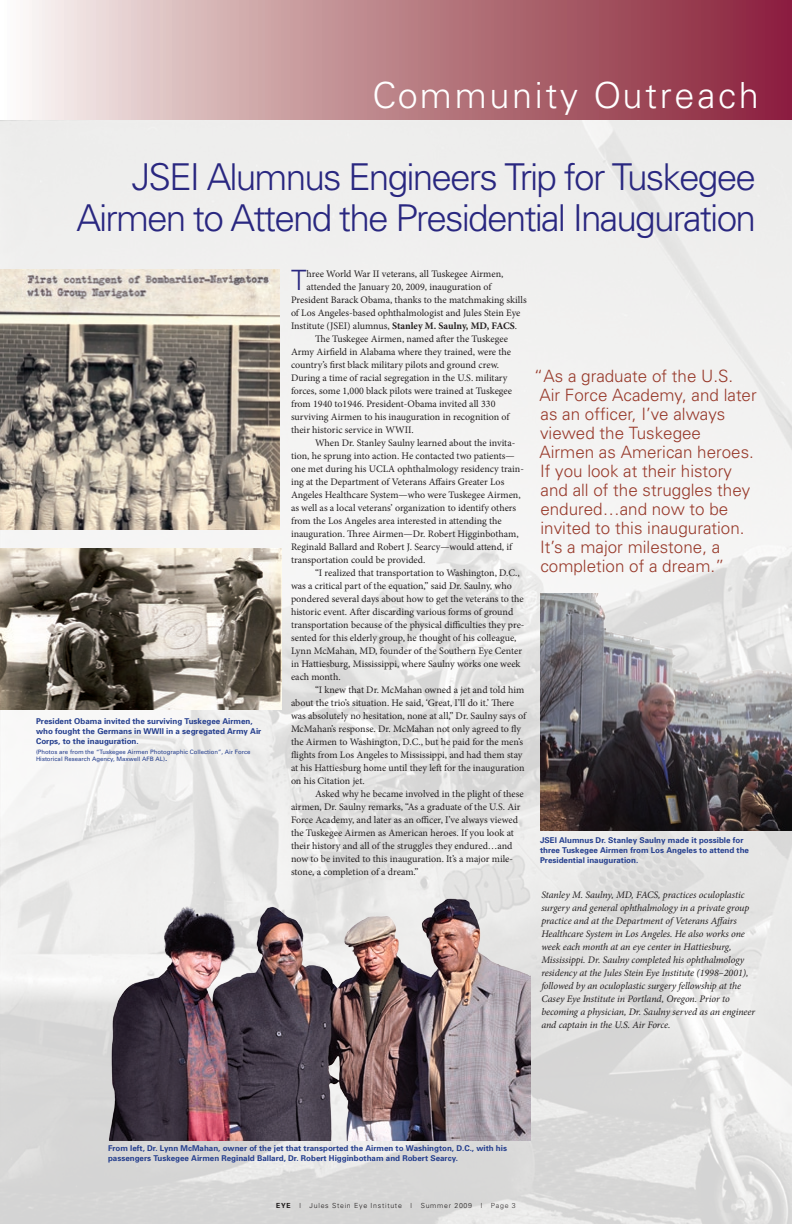
<style>
.page{position:relative;width:792px;height:1224px;background:#fff}
.page>*{position:absolute;margin:0;border:0;box-sizing:border-box;transform-origin:0 0}
.t1{font:300 37px/41px "Univers";letter-spacing:-.05em;color:#292780;text-align:right}
.t2{font:300 36px "Univers";letter-spacing:.075em;color:#fff}
.t3{font:300 28px "Univers";color:#292780}
.t4{font:300 17px/19px "Univers";color:#983a2b}
.t5{font:10px "Minion Pro";color:#231f20}
.t6{font:italic 10px/13px "Minion Pro";letter-spacing:-.01em;color:#231f20}
.t7{font:700 8px/10px "Univers";color:#253f8e}
.t8{font:300 7px "Univers";letter-spacing:.1em;color:#231f20}
.t9{font:6px/7px "Univers";color:#253f8e}
.s1{font-size:8px}
.s2{font-weight:700}
</style>
<div class="page">
<img style="left:0;top:120px;width:792px;height:1104px">
<svg style="left:29px;top:0;width:763px;height:120px;background:#bc828a"></svg>
<img style="left:0;top:270px;width:279px;height:260px">
<img style="left:540px;top:593px;width:252px;height:238px">
<img style="left:104px;top:893px;width:427px;height:248px">
<img style="left:0;top:549px;width:281px;height:161px">
<h2 class="t2" style="left:372px;top:74px;width:388px">Community Outreach</h2>
<h1 class="t1" style="left:76px;top:156px;width:681px">JSEI Alumnus Engineers Trip for Tuskegee<br>Airmen to Attend the Presidential Inauguration</h1>
<p class="t7" style="left:36px;top:715px;width:227px">President Obama invited the surviving Tuskegee Airmen, who fought the Germans in WWII in a segregated Army Air<br>Corps, to the inauguration.</p>
<p class="t9" style="left:36px;top:748px;width:216px">(Photos are from the “Tuskegee Airmen Photographic Collection”, Air Force<br>Historical Research Agency, Maxwell AFB AL)<span class="s1">.</span></p>
<h3 class="t3" style="left:291px;top:263px;width:17px">T</h3>
<p class="t5" style="left:307px;top:267px;width:198px">hree World War II veterans, all Tuskegee Airmen,</p>
<p class="t5" style="left:307px;top:280px;width:186px">attended the January 20, 2009, inauguration of</p>
<p class="t5" style="left:291px;top:293px;width:237px">President Barack Obama, thanks to the matchmaking skills</p>
<p class="t5" style="left:291px;top:306px;width:231px">of Los Angeles-based ophthalmologist and Jules Stein Eye</p>
<p class="t5" style="left:291px;top:319px;width:228px">Institute (JSEI) alumnus, <span class="s2">Stanley M. Saulny, MD, FACS</span>.</p>
<p class="t5" style="left:315px;top:332px;width:194px">The Tuskegee Airmen, named after the Tuskegee</p>
<p class="t5" style="left:291px;top:345px;width:222px">Army Airfield in Alabama where they trained, were the</p>
<p class="t5" style="left:291px;top:358px;width:210px">country’s first black military pilots and ground crew.</p>
<p class="t5" style="left:291px;top:371px;width:218px">During a time of racial segregation in the U.S. military</p>
<p class="t5" style="left:291px;top:384px;width:223px">forces, some 1,000 black pilots were trained at Tuskegee</p>
<p class="t5" style="left:291px;top:397px;width:206px">from 1940 to1946. President-Obama invited all 330</p>
<p class="t5" style="left:291px;top:410px;width:220px">surviving Airmen to his inauguration in recognition of</p>
<p class="t5" style="left:291px;top:423px;width:124px">their historic service in WWII.</p>
<p class="t5" style="left:315px;top:436px;width:202px">When Dr. Stanley Saulny learned about the invita-</p>
<p class="t5" style="left:291px;top:449px;width:225px">tion, he sprung into action. He contacted two patients—</p>
<p class="t5" style="left:291px;top:462px;width:235px">one met during his UCLA ophthalmology residency train-</p>
<p class="t5" style="left:291px;top:475px;width:215px">ing at the Department of Veterans Affairs Greater Los</p>
<p class="t5" style="left:291px;top:488px;width:231px">Angeles Healthcare System—who were Tuskegee Airmen,</p>
<p class="t5" style="left:291px;top:501px;width:227px">as well as a local veterans’ organization to identify others</p>
<p class="t5" style="left:291px;top:514px;width:212px">from the Los Angeles area interested in attending the</p>
<p class="t5" style="left:291px;top:527px;width:229px">inauguration. Three Airmen—Dr. Robert Higginbotham,</p>
<p class="t5" style="left:291px;top:540px;width:223px">Reginald Ballard and Robert J. Searcy—would attend, if</p>
<p class="t5" style="left:291px;top:553px;width:136px">transportation could be provided.</p>
<p class="t5" style="left:315px;top:566px;width:206px">“I realized that transportation to Washington, D.C.,</p>
<p class="t5" style="left:291px;top:579px;width:222px">was a critical part of the equation,” said Dr. Saulny, who</p>
<p class="t5" style="left:291px;top:592px;width:234px">pondered several days about how to get the veterans to the</p>
<p class="t5" style="left:291px;top:605px;width:224px">historic event. After discarding various forms of ground</p>
<p class="t5" style="left:291px;top:618px;width:235px">transportation because of the physical difficulties they pre-</p>
<p class="t5" style="left:291px;top:631px;width:227px">sented for this elderly group, he thought of his colleague,</p>
<p class="t5" style="left:291px;top:644px;width:233px">Lynn McMahan, MD, founder of the Southern Eye Center</p>
<p class="t5" style="left:291px;top:657px;width:231px">in Hattiesburg, Mississippi, where Saulny works one week</p>
<p class="t5" style="left:291px;top:670px;width:51px">each month.</p>
<p class="t5" style="left:315px;top:683px;width:211px">“I knew that Dr. McMahan owned a jet and told him</p>
<p class="t5" style="left:291px;top:696px;width:225px">about the trio’s situation. He said, ‘Great, I’ll do it.’ There</p>
<p class="t5" style="left:291px;top:709px;width:236px">was absolutely no hesitation, none at all,” Dr. Saulny says of</p>
<p class="t5" style="left:291px;top:722px;width:232px">McMahan’s response. Dr. McMahan not only agreed to fly</p>
<p class="t5" style="left:291px;top:735px;width:234px">the Airmen to Washington, D.C., but he paid for the men’s</p>
<p class="t5" style="left:291px;top:748px;width:233px">flights from Los Angeles to Mississippi, and had them stay</p>
<p class="t5" style="left:291px;top:761px;width:235px">at his Hattiesburg home until they left for the inauguration</p>
<p class="t5" style="left:291px;top:774px;width:75px">on his Citation jet.</p>
<p class="t5" style="left:315px;top:787px;width:210px">Asked why he became involved in the plight of these</p>
<p class="t5" style="left:291px;top:800px;width:231px">airmen, Dr. Saulny remarks, “As a graduate of the U.S. Air</p>
<p class="t5" style="left:291px;top:813px;width:229px">Force Academy, and later as an officer, I’ve always viewed</p>
<p class="t5" style="left:291px;top:826px;width:224px">the Tuskegee Airmen as American heroes. If you look at</p>
<p class="t5" style="left:291px;top:839px;width:223px">their history and all of the struggles they endured…and</p>
<p class="t5" style="left:291px;top:852px;width:224px">now to be invited to this inauguration. It’s a major mile-</p>
<p class="t5" style="left:291px;top:865px;width:129px">stone, a completion of a dream.”</p>
<p class="t4" style="left:539px;top:366px;width:219px;text-indent:-5px">“As a graduate of the U .S.<br>Air Force Academy, and later as an officer, I’ve always viewed the Tuskegee<br>Airmen as American heroes.<br>If you look at their history and all of the struggles they endured…and now to be invited to this inauguration.<br>It’s a major milestone, a completion of a dream.”</p>
<p class="t7" style="left:540px;top:834px;width:211px">JSEI Alumnus Dr. Stanley Saulny made it possible for three Tuskegee Airmen from Los Angeles to attend the<br>Presidential inauguration.</p>
<p class="t6" style="left:541px;top:888px;width:215px">Stanley M. Saulny, MD, FACS, practices oculoplastic surgery and general ophthalmology in a private group practice and at the Department of Veterans Affairs Healthcare System in Los Angeles. He also works one week each month at an eye center in Hattiesburg, Mississippi. Dr. Saulny completed his ophthalmology residency at the Jules Stein Eye Institute (1998–2001), followed by an oculoplastic surgery fellowship at the Casey Eye Institute in Portland, Oregon. Prior to becoming a physician, Dr. Saulny served as an engineer and captain in the U.S. Air Force.</p>
<p class="t7" style="left:108px;top:1143px;width:401px">From left, Dr. Lynn McMahan, owner of the jet that transported the Airmen to Washington, D.C., with his passengers Tuskegee Airmen Reginald Ballard, Dr. Robert Higginbotham and Robert Searcy.</p>
<p class="t8" style="left:276px;top:1201px;width:241px"><span class="s2">EYE</span> | Jules Stein Eye Institute | Summer 2009 | Page 3</p>
</div>
